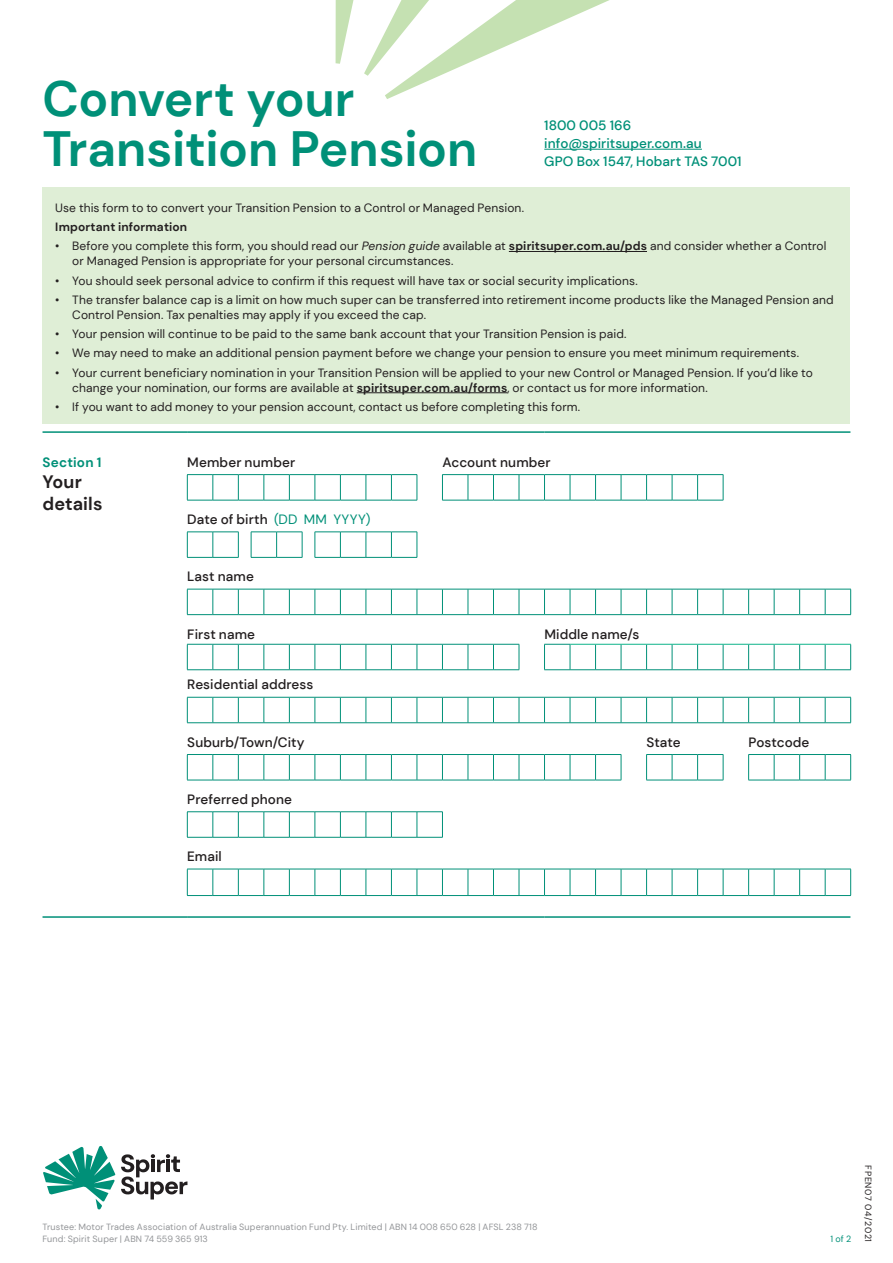
<style>
.page{position:relative;width:893px;height:1263px;background:#fff}
.page>*{position:absolute;margin:0;border:0;box-sizing:border-box;transform-origin:0 0}
._1__Form_Title{font:700 49.5px/49.5px "DM Sans";letter-spacing:-.005em;color:#009078}
._4__Section_Header{font:700 18px/21.6px "DM Sans";letter-spacing:.005em;color:#231f20}
._8__Field_Header{font:500 13.5px "DM Sans";letter-spacing:.005em;color:#231f20}
._10__Green_body_copy{font:500 13.5px/18px "DM Sans";letter-spacing:.005em;color:#009078}
._3__Section_Letter{font:700 13.5px "DM Sans";letter-spacing:.015em;color:#009078}
._5B__Disclaimer_copy{font:12px/15px "DM Sans";letter-spacing:.01em;color:#231f20}
._5B__Disclaimer_copy-2{font:700 12px "DM Sans";letter-spacing:.01em;color:#231f20}
.t1{font:9px/12px "DM Sans";letter-spacing:.015em;color:#939598}
.t2{font:9px "DM Sans";letter-spacing:.07em;color:#231f20}
.t3{font:9px "DM Sans";color:#009078}
.s1{font-style:italic}
.s2{font-weight:700}
.s3{font-weight:400;color:#009078}
</style>
<div class="page">
<svg style="left:121px;top:1154px;width:66px;height:45px"></svg>
<svg style="left:43px;top:1146px;width:72px;height:64px"></svg>
<div style="left:43px;top:187px;width:807px;height:237px;background:#dfeed6"></div>
<hr style="left:43px;top:431px;width:144px;height:2px;background:#009078">
<hr style="left:187px;top:431px;width:357px;height:2px;background:#009078">
<hr style="left:544px;top:431px;width:306px;height:2px;background:#009078">
<hr style="left:43px;top:916px;width:144px;height:2px;background:#009078">
<hr style="left:187px;top:916px;width:357px;height:2px;background:#009078">
<hr style="left:544px;top:916px;width:306px;height:2px;background:#009078">
<hr style="left:544px;top:149px;width:158px;height:1px;background:#009078">
<hr style="left:509px;top:251px;width:138px;height:1px;background:#231f20">
<hr style="left:357px;top:392px;width:150px;height:1px;background:#231f20">
<svg style="left:187px;top:474px;width:537px;height:27px"></svg>
<svg style="left:187px;top:532px;width:231px;height:26px"></svg>
<svg style="left:187px;top:589px;width:664px;height:26px"></svg>
<svg style="left:187px;top:644px;width:664px;height:26px"></svg>
<svg style="left:187px;top:697px;width:664px;height:26px"></svg>
<svg style="left:187px;top:754px;width:664px;height:27px"></svg>
<svg style="left:187px;top:811px;width:256px;height:27px"></svg>
<svg style="left:187px;top:869px;width:664px;height:27px"></svg>
<svg style="left:336px;top:0;width:17px;height:64px"></svg>
<svg style="left:364px;top:0;width:245px;height:99px"></svg>
<p class="_1__Form_Title" style="left:43px;top:74px;width:436px">Convert your<br>Transition Pension</p>
<p class="_10__Green_body_copy" style="left:544px;top:116px;width:199px">1800 005 166 info@spiritsuper.com.au<br>GPO Box 1547, Hobart TAS 7001</p>
<p class="_5B__Disclaimer_copy" style="left:55px;top:200px;width:470px">Use this form to to convert your Transition Pension to a Control or Managed Pension.</p>
<p class="_5B__Disclaimer_copy-2" style="left:55px;top:219px;width:133px">Important information</p>
<p class="_5B__Disclaimer_copy" style="left:72px;top:239px;width:756px;text-indent:-17px">• Before you complete this form, you should read our <span class="s1">Pension guide</span> available at <span class="s2">spiritsuper.com.au/pds</span> and consider whether a Control or Managed Pension is appropriate for your personal circumstances.</p>
<p class="_5B__Disclaimer_copy" style="left:55px;top:273px;width:584px">• You should seek personal advice to confirm if this request will have tax or social security implications.</p>
<p class="_5B__Disclaimer_copy" style="left:72px;top:292px;width:763px;text-indent:-17px">• The transfer balance cap is a limit on how much super can be transferred into retirement income products like the Managed Pension and<br>Control Pension. Tax penalties may apply if you exceed the cap.</p>
<p class="_5B__Disclaimer_copy" style="left:55px;top:326px;width:573px">• Your pension will continue to be paid to the same bank account that your Transition Pension is paid.</p>
<p class="_5B__Disclaimer_copy" style="left:55px;top:346px;width:745px">• We may need to make an additional pension payment before we change your pension to ensure you meet minimum requirements.</p>
<p class="_5B__Disclaimer_copy" style="left:72px;top:365px;width:742px;text-indent:-17px">• Your current beneficiary nomination in your Transition Pension will be applied to your new Control or Managed Pension. If you’d like to change your nomination, our forms are available at <span class="s2">spiritsuper.com.au/forms</span>, or contact us for more information.</p>
<p class="_5B__Disclaimer_copy" style="left:55px;top:399px;width:526px">• If you want to add money to your pension account, contact us before completing this form.</p>
<p class="_3__Section_Letter" style="left:43px;top:454px;width:60px">Section 1</p>
<p class="_4__Section_Header" style="left:43px;top:471px;width:61px">Your details</p>
<p class="_8__Field_Header" style="left:187px;top:454px;width:109px">Member number</p>
<p class="_8__Field_Header" style="left:442px;top:454px;width:110px">Account number</p>
<p class="_8__Field_Header" style="left:187px;top:511px;width:185px">Date of birth <span class="s3">(DD MM YYYY)</span></p>
<p class="_8__Field_Header" style="left:187px;top:568px;width:68px">Last name</p>
<p class="_8__Field_Header" style="left:187px;top:625px;width:69px">First name</p>
<p class="_8__Field_Header" style="left:544px;top:625px;width:96px">Middle name/s</p>
<p class="_8__Field_Header" style="left:187px;top:676px;width:128px">Residential address</p>
<p class="_8__Field_Header" style="left:187px;top:733px;width:119px">Suburb/Town/City</p>
<p class="_8__Field_Header" style="left:647px;top:733px;width:36px">State</p>
<p class="_8__Field_Header" style="left:749px;top:733px;width:62px">Postcode</p>
<p class="_8__Field_Header" style="left:187px;top:791px;width:106px">Preferred phone</p>
<p class="_8__Field_Header" style="left:187px;top:848px;width:36px">Email</p>
<p class="t1" style="left:43px;top:1221px;width:496px">Trustee: Motor Trades Association of Australia Superannuation Fund Pty. Limited | ABN 14 008 650 628 | AFSL 238 718<br>Fund: Spirit Super | ABN 74 559 365 913</p>
<p class="t3" style="left:831px;top:1233px;width:22px">1 of 2</p>
<p class="t2" style="left:874px;top:1165px;width:78px;rotate:90deg">FPEN07 04/2021</p>
</div>
